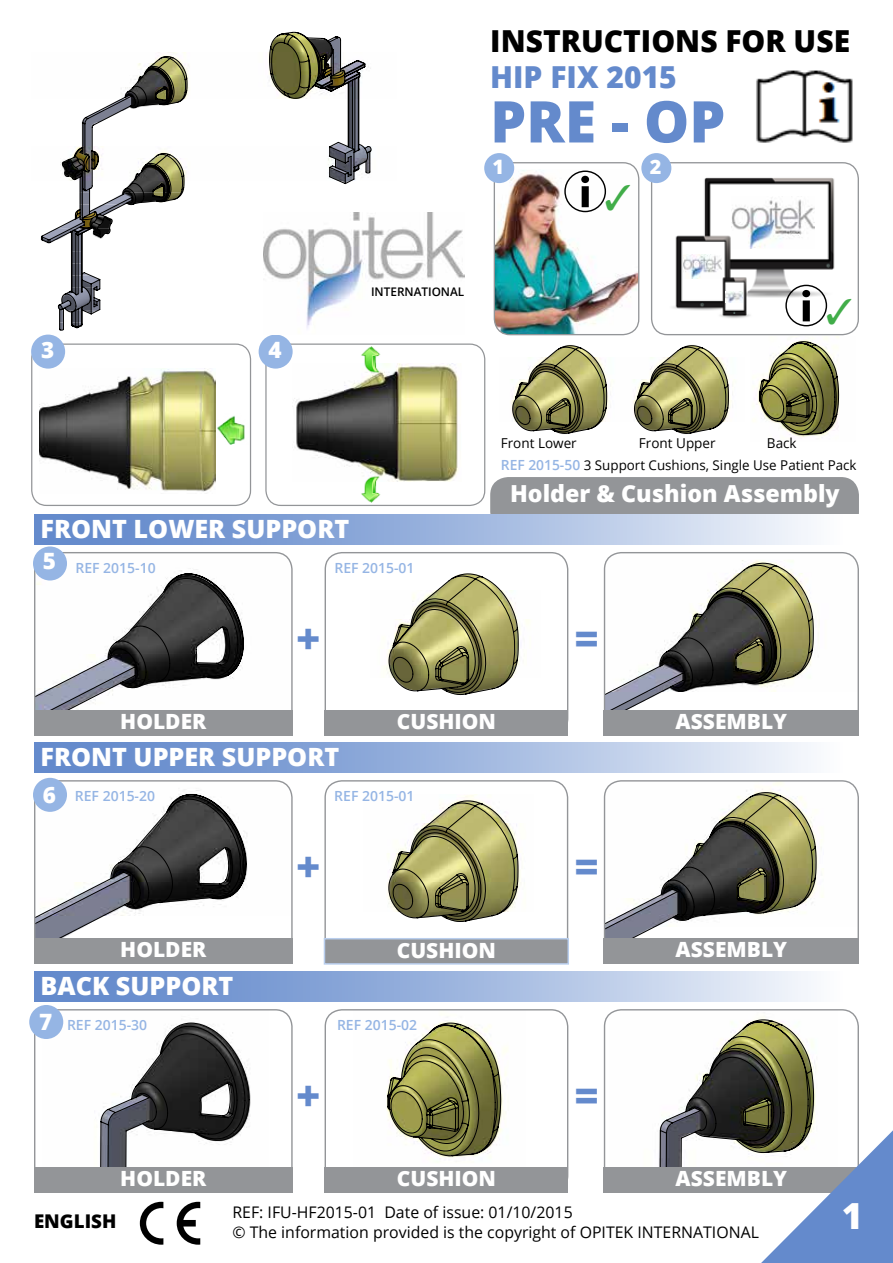
<style>
.page{position:relative;width:893px;height:1263px;background:#fff}
.page>*{position:absolute;margin:0;border:0;box-sizing:border-box;transform-origin:0 0}
.t1{font:800 57.6px "Open Sans";color:#648acc}
.t2{font:800 42px "Open Sans";color:#648acc}
.t3{font:800 36px "Open Sans";color:#fff}
.t4{font:800 30.3px "Open Sans";color:#000}
.t5{font:800 30.3px "Open Sans";color:#648acc}
.t6{font:800 25.2px "Open Sans";color:#fff}
.t7{font:800 23.55px "Open Sans";color:#fff}
.t8{font:800 22.5px "Open Sans";color:#fff}
.t9{font:800 21px "Open Sans";color:#fff}
.t10{font:800 19.8px "Open Sans";color:#fff}
.t11{font:800 18.9px "Open Sans";color:#000}
.t12{font:16.05px/19.5px "Open Sans";color:#000}
.t13{font:600 13.95px "Open Sans";color:#95b5e4}
.t14{font:13.65px "Open Sans";color:#000}
.t15{font:13.5px "Open Sans";color:#000}
.t16{font:600 11.85px "Open Sans";color:#000}
.s1{font-weight:600;font-size:13.95px;color:#95b5e4}
</style>
<div class="page">
<hr style="left:363px;top:795px;width:1px;height:137px;background:#c0c0c0">
<hr style="left:363px;top:795px;width:170px;height:1px;background:#c0c0c0">
<hr style="left:892px;top:795px;width:1px;height:137px;background:#c0c0c0">
<hr style="left:363px;top:1262px;width:170px;height:1px;background:#c0c0c0">
<svg style="left:381px;top:795px;width:152px;height:127px"></svg>
<hr style="left:371px;top:884px;width:170px;height:1px;background:#c0c0c0">
<hr style="left:371px;top:566px;width:1px;height:137px;background:#c0c0c0">
<hr style="left:371px;top:566px;width:170px;height:1px;background:#c0c0c0">
<hr style="left:892px;top:566px;width:1px;height:137px;background:#c0c0c0">
<hr style="left:371px;top:873px;width:170px;height:1px;background:#c0c0c0">
<svg style="left:892px;top:833px;width:1px;height:37px"></svg>
<svg style="left:389px;top:566px;width:152px;height:129px"></svg>
<div style="left:490px;top:477px;width:369px;height:53px;background:#939598;border-radius:18px"></div>
<svg style="left:42px;top:32px;width:329px;height:298px"></svg>
<img style="left:494px;top:170px;width:145px;height:165px">
<div style="left:494px;top:162px;width:145px;height:173px;border:1px solid #939598;border-radius:16px"></div>
<img style="left:652px;top:163px;width:206px;height:165px">
<div style="left:651px;top:162px;width:208px;height:173px;border:1px solid #939598;border-radius:16px"></div>
<img style="left:731px;top:197px;width:84px;height:52px">
<img style="left:684px;top:255px;width:38px;height:23px">
<img style="left:726px;top:292px;width:17px;height:10px">
<div style="left:785px;top:285px;width:42px;height:41px;border:1px solid #000;border-radius:50%"></div>
<svg style="left:802px;top:290px;width:8px;height:31px"></svg>
<div style="left:484px;top:153px;width:30px;height:30px;background:#95b5e4;border-radius:50%"></div>
<div style="left:641px;top:153px;width:30px;height:30px;background:#95b5e4;border-radius:50%"></div>
<svg style="left:140px;top:1202px;width:23px;height:43px"></svg>
<svg style="left:177px;top:1202px;width:23px;height:43px"></svg>
<img style="left:40px;top:369px;width:175px;height:123px">
<div style="left:31px;top:343px;width:220px;height:163px;border:1px solid #939598;border-radius:15px"></div>
<img style="left:294px;top:364px;width:165px;height:117px">
<div style="left:265px;top:343px;width:220px;height:163px;border:1px solid #939598;border-radius:15px"></div>
<img style="left:217px;top:415px;width:28px;height:29px">
<img style="left:357px;top:346px;width:29px;height:29px">
<img style="left:357px;top:474px;width:29px;height:29px">
<div style="left:31px;top:335px;width:34px;height:34px;background:#95b5e4;border-radius:50%"></div>
<div style="left:259px;top:335px;width:34px;height:34px;background:#95b5e4;border-radius:50%"></div>
<img style="left:756px;top:70px;width:97px;height:73px">
<svg style="left:36px;top:1010px;width:255px;height:158px"></svg>
<svg style="left:100px;top:1023px;width:149px;height:145px"></svg>
<div style="left:34px;top:1009px;width:259px;height:184px;border:1px solid #939598;border-radius:17px"></div>
<svg style="left:325px;top:1010px;width:243px;height:158px"></svg>
<div style="left:325px;top:1009px;width:243px;height:184px;border:1px solid #939598;border-radius:17px"></div>
<svg style="left:34px;top:972px;width:777px;height:29px;background:#9db5de"></svg>
<div style="left:325px;top:1168px;width:243px;height:25px;background:#939598"></div>
<div style="left:29px;top:1005px;width:34px;height:34px;background:#95b5e4;border-radius:50%"></div>
<div style="left:34px;top:1168px;width:259px;height:25px;background:#939598"></div>
<div style="left:604px;top:1168px;width:255px;height:25px;background:#939598"></div>
<svg style="left:659px;top:1020px;width:234px;height:243px"></svg>
<svg style="left:35px;top:781px;width:256px;height:158px"></svg>
<div style="left:34px;top:780px;width:259px;height:184px;border:1px solid #939598;border-radius:17px"></div>
<div style="left:324px;top:780px;width:244px;height:184px;border:1px solid #939598;border-radius:17px"></div>
<svg style="left:604px;top:781px;width:253px;height:158px"></svg>
<div style="left:604px;top:780px;width:255px;height:184px;border:1px solid #939598;border-radius:17px"></div>
<svg style="left:34px;top:743px;width:777px;height:29px;background:#9db5de"></svg>
<div style="left:324px;top:939px;width:244px;height:25px;background:#939598"></div>
<div style="left:324px;top:938px;width:245px;height:27px;border:2px solid #b9ceed"></div>
<div style="left:33px;top:778px;width:34px;height:34px;background:#95b5e4;border-radius:50%"></div>
<div style="left:34px;top:939px;width:259px;height:25px;background:#939598"></div>
<div style="left:604px;top:939px;width:255px;height:25px;background:#939598"></div>
<svg style="left:36px;top:553px;width:255px;height:157px"></svg>
<div style="left:34px;top:552px;width:259px;height:184px;border:1px solid #939598;border-radius:17px"></div>
<div style="left:325px;top:552px;width:243px;height:184px;border:1px solid #939598;border-radius:17px"></div>
<svg style="left:604px;top:553px;width:254px;height:157px"></svg>
<div style="left:604px;top:552px;width:255px;height:184px;border:1px solid #939598;border-radius:17px"></div>
<svg style="left:34px;top:514px;width:825px;height:30px;background:#a2b9e0"></svg>
<div style="left:325px;top:710px;width:243px;height:26px;background:#939598"></div>
<div style="left:33px;top:546px;width:34px;height:34px;background:#95b5e4;border-radius:50%"></div>
<div style="left:34px;top:710px;width:259px;height:26px;background:#939598"></div>
<div style="left:604px;top:710px;width:255px;height:26px;background:#939598"></div>
<img style="left:264px;top:213px;width:200px;height:117px">
<div style="left:564px;top:171px;width:42px;height:41px;border:1px solid #000;border-radius:50%"></div>
<svg style="left:581px;top:176px;width:8px;height:31px"></svg>
<hr style="left:499px;top:571px;width:124px;height:1px;background:#c0c0c0">
<hr style="left:499px;top:340px;width:1px;height:100px;background:#c0c0c0">
<hr style="left:499px;top:340px;width:124px;height:1px;background:#c0c0c0">
<hr style="left:499px;top:563px;width:124px;height:1px;background:#c0c0c0">
<svg style="left:512px;top:340px;width:109px;height:94px"></svg>
<hr style="left:621px;top:571px;width:124px;height:1px;background:#c0c0c0">
<hr style="left:621px;top:340px;width:1px;height:100px;background:#c0c0c0">
<hr style="left:621px;top:340px;width:124px;height:1px;background:#c0c0c0">
<hr style="left:621px;top:563px;width:124px;height:1px;background:#c0c0c0">
<svg style="left:634px;top:340px;width:111px;height:94px"></svg>
<img style="left:753px;top:338px;width:87px;height:99px">
<hr style="left:750px;top:637px;width:113px;height:1px;background:#c0c0c0">
<hr style="left:750px;top:337px;width:1px;height:104px;background:#c0c0c0">
<hr style="left:750px;top:337px;width:113px;height:1px;background:#c0c0c0">
<hr style="left:892px;top:337px;width:1px;height:104px;background:#c0c0c0">
<hr style="left:750px;top:631px;width:113px;height:1px;background:#c0c0c0">
<svg style="left:892px;top:598px;width:1px;height:32px"></svg>
<svg style="left:759px;top:341px;width:80px;height:94px"></svg>
<svg style="left:827px;top:298px;width:24px;height:26px"></svg>
<svg style="left:606px;top:184px;width:24px;height:26px"></svg>
<h3 class="t4" style="left:490px;top:18px;width:361px">INSTRUCTIONS FOR USE</h3>
<h3 class="t5" style="left:490px;top:54px;width:188px">HIP FIX 2015</h3>
<h1 class="t1" style="left:490px;top:78px;width:237px">PRE - OP</h1>
<p class="t10" style="left:493px;top:152px;width:13px">1</p>
<p class="t10" style="left:650px;top:152px;width:13px">2</p>
<h3 class="t8" style="left:41px;top:332px;width:15px">3</h3>
<h3 class="t8" style="left:269px;top:332px;width:15px">4</h3>
<p class="t16" style="left:371px;top:284px;width:95px">INTERNATIONAL</p>
<h3 class="t6" style="left:41px;top:510px;width:310px">FRONT LOWER SUPPORT</h3>
<h3 class="t8" style="left:43px;top:544px;width:15px">5</h3>
<p class="t13" style="left:75px;top:558px;width:82px">REF 2015-10</p>
<p class="t13" style="left:334px;top:558px;width:82px">REF 2015-01</p>
<p class="t14" style="left:501px;top:434px;width:77px">Front Lower</p>
<p class="t14" style="left:639px;top:434px;width:78px">Front Upper</p>
<p class="t14" style="left:767px;top:434px;width:31px">Back</p>
<p class="t15" style="left:501px;top:456px;width:357px"><span class="s1">REF 2015-50</span> 3 Support Cushions, Single Use Patient Pack</p>
<h3 class="t7" style="left:510px;top:476px;width:331px">Holder &amp; Cushion Assembly</h3>
<h2 class="t2" style="left:296px;top:606px;width:25px">+</h2>
<h2 class="t2" style="left:575px;top:606px;width:25px">=</h2>
<h3 class="t9" style="left:120px;top:705px;width:88px">HOLDER</h3>
<h3 class="t9" style="left:676px;top:705px;width:113px">ASSEMBLY</h3>
<h3 class="t9" style="left:397px;top:705px;width:101px">CUSHION</h3>
<h3 class="t6" style="left:41px;top:738px;width:300px">FRONT UPPER SUPPORT</h3>
<h3 class="t8" style="left:43px;top:778px;width:15px">6</h3>
<p class="t13" style="left:75px;top:786px;width:82px">REF 2015-20</p>
<p class="t13" style="left:334px;top:786px;width:82px">REF 2015-01</p>
<h2 class="t2" style="left:296px;top:835px;width:25px">+</h2>
<h2 class="t2" style="left:575px;top:835px;width:25px">=</h2>
<h3 class="t9" style="left:120px;top:933px;width:88px">HOLDER</h3>
<h3 class="t9" style="left:676px;top:933px;width:113px">ASSEMBLY</h3>
<h3 class="t9" style="left:397px;top:934px;width:101px">CUSHION</h3>
<h3 class="t6" style="left:41px;top:967px;width:194px">BACK SUPPORT</h3>
<h3 class="t8" style="left:39px;top:1005px;width:15px">7</h3>
<p class="t13" style="left:67px;top:1015px;width:82px">REF 2015-30</p>
<p class="t13" style="left:337px;top:1015px;width:82px">REF 2015-02</p>
<h2 class="t2" style="left:296px;top:1064px;width:25px">+</h2>
<h2 class="t2" style="left:575px;top:1064px;width:25px">=</h2>
<h3 class="t9" style="left:120px;top:1162px;width:88px">HOLDER</h3>
<h3 class="t9" style="left:676px;top:1162px;width:113px">ASSEMBLY</h3>
<h3 class="t9" style="left:397px;top:1162px;width:101px">CUSHION</h3>
<p class="t11" style="left:34px;top:1206px;width:84px">ENGLISH</p>
<p class="t12" style="left:232px;top:1202px;width:528px">REF: IFU-HF2015-01 Date of issue: 01/10/2015<br>© The information provided is the copyright of OPITEK INTERNATIONAL</p>
<h3 class="t3" style="left:842px;top:1188px;width:23px">1</h3>
</div>
